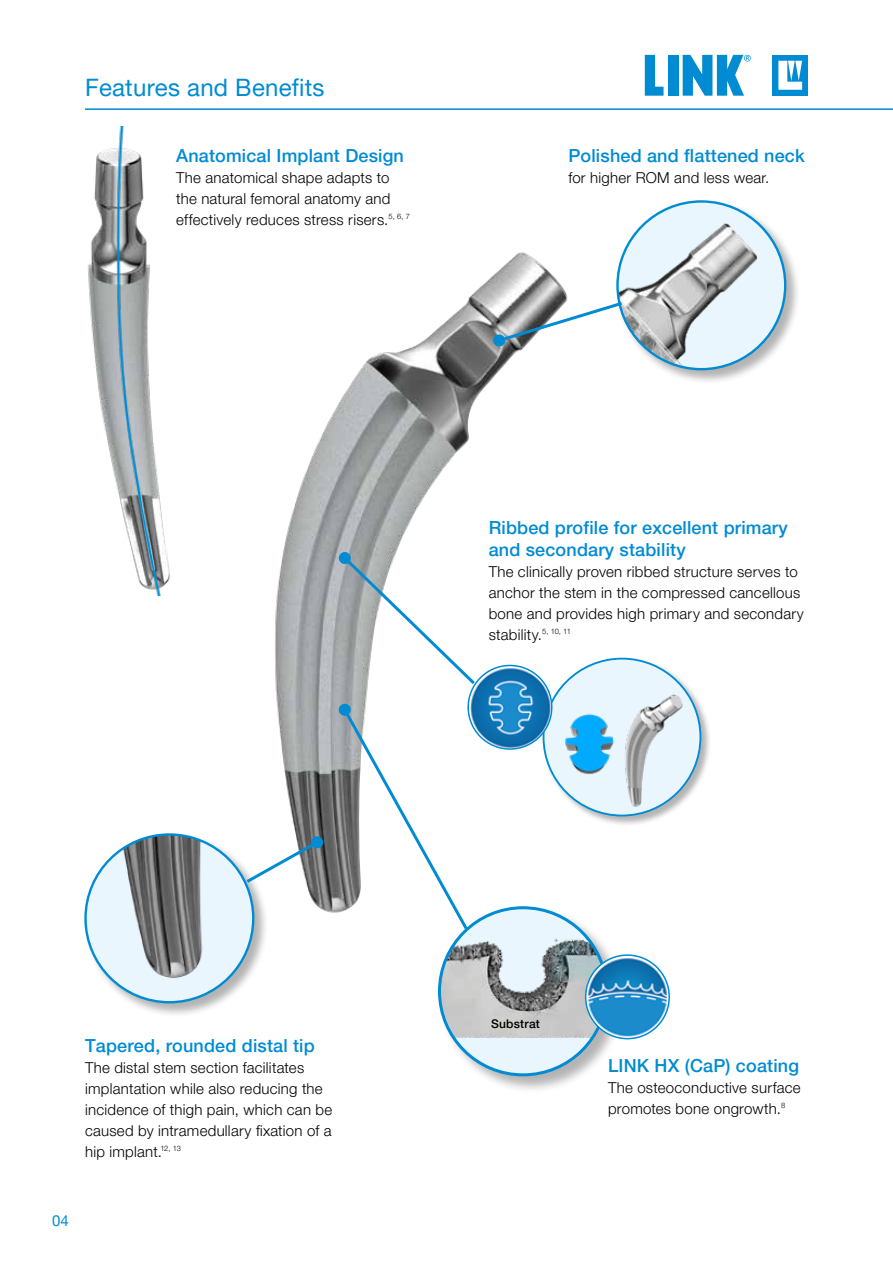
<style>
.page{position:relative;width:893px;height:1263px;background:#fff}
.page>*{position:absolute;margin:0;border:0;box-sizing:border-box;transform-origin:0 0}
.t1{font:24px "Helvetica Neue LT Pro";letter-spacing:.01em;color:#008bd2}
.t2{font:500 18px/21.6px "Helvetica Neue LT Pro";letter-spacing:.01em;color:#008bd2}
.t3{font:300 15px/21px "Helvetica Neue LT Pro";letter-spacing:.015em;color:#000}
.t4{font:15px "Helvetica Neue LT Pro";color:#008bd2}
.t5{font:500 12px "Helvetica Neue LT Pro";letter-spacing:.02em;color:#000}
</style>
<div class="page">
<img style="left:275px;top:252px;width:293px;height:661px">
<div style="left:773px;top:55px;width:35px;height:41px;background:#008bd2"></div>
<svg style="left:778px;top:61px;width:24px;height:29px"></svg>
<svg style="left:645px;top:55px;width:18px;height:41px"></svg>
<div style="left:668px;top:55px;width:10px;height:41px;background:#008bd2"></div>
<svg style="left:683px;top:55px;width:68px;height:41px"></svg>
<hr style="left:85px;top:108px;width:808px;height:2px;background:#008bd2">
<div style="left:542px;top:657px;width:170px;height:170px;background:#000;opacity:.3"></div>
<div style="left:543px;top:659px;width:157px;height:156px;background:#eaf6fe;border-radius:50%"></div>
<div style="left:84px;top:833px;width:184px;height:184px;background:#000;opacity:.3"></div>
<img style="left:86px;top:834px;width:167px;height:168px;border-radius:84px">
<svg style="left:341px;top:706px;width:129px;height:207px"></svg>
<div style="left:339px;top:704px;width:12px;height:12px;background:#008bd2;border-radius:50%"></div>
<svg style="left:243px;top:838px;width:78px;height:47px"></svg>
<div style="left:311px;top:836px;width:12px;height:12px;background:#008bd2;border-radius:50%"></div>
<div style="left:437px;top:906px;width:188px;height:188px;background:#000;opacity:.3"></div>
<div style="left:439px;top:908px;width:168px;height:167px;background:#eaf6fe;border-radius:50%"></div>
<img style="left:439px;top:913px;width:168px;height:126px">
<div style="left:616px;top:200px;width:184px;height:184px;background:#000;opacity:.3"></div>
<img style="left:617px;top:201px;width:168px;height:168px;border-radius:84px">
<img style="left:552px;top:704px;width:62px;height:84px">
<svg style="left:496px;top:300px;width:129px;height:44px"></svg>
<div style="left:493px;top:334px;width:12px;height:12px;background:#008bd2;border-radius:50%"></div>
<img style="left:88px;top:152px;width:15px;height:267px">
<svg style="left:340px;top:554px;width:138px;height:133px"></svg>
<div style="left:339px;top:552px;width:12px;height:12px;background:#008bd2;border-radius:50%"></div>
<img style="left:625px;top:693px;width:67px;height:119px">
<img style="left:103px;top:126px;width:67px;height:470px">
<img style="left:586px;top:955px;width:83px;height:84px;border-radius:42px">
<div style="left:585px;top:954px;width:85px;height:85px;border:2px solid #008bd2;border-radius:50%"></div>
<img style="left:468px;top:665px;width:84px;height:84px;border-radius:42px">
<div style="left:467px;top:665px;width:85px;height:85px;border:2px solid #008bd2;border-radius:50%"></div>
<h1 class="t1" style="left:85px;top:72px;width:241px">Features and Benefits</h1>
<p class="t2" style="left:176px;top:144px;width:229px">Anatomical Implant Design</p>
<p class="t3" style="left:176px;top:167px;width:235px">The anatomical shape adapts to the natural femoral anatomy and effectively reduces stress risers.<sup>5,</sup> <sup>6,</sup> <sup>7</sup></p>
<p class="t2" style="left:568px;top:144px;width:238px">Polished and flattened neck</p>
<p class="t3" style="left:568px;top:167px;width:203px">for higher ROM and less wear.</p>
<p class="t2" style="left:489px;top:517px;width:301px">Ribbed profile for excellent primary and secondary stability</p>
<p class="t3" style="left:489px;top:561px;width:317px">The clinically proven ribbed structure serves to anchor the stem in the compressed cancellous bone and provides high primary and secondary stability.<sup>5,</sup> <sup>10,</sup> <sup>11</sup></p>
<p class="t5" style="left:491px;top:1016px;width:50px">Substrat</p>
<p class="t2" style="left:85px;top:1035px;width:231px">Tapered, rounded distal tip</p>
<p class="t3" style="left:85px;top:1057px;width:249px">The distal stem section facilitates implantation while also reducing the incidence of thigh pain, which can be caused by intramedullary fixation of a hip implant.<sup>12,</sup> <sup>13</sup></p>
<p class="t2" style="left:608px;top:1055px;width:192px">LINK HX (CaP) coating</p>
<p class="t3" style="left:608px;top:1077px;width:194px">The osteoconductive surface promotes bone ongrowth.<sup>8</sup></p>
<p class="t4" style="left:52px;top:1211px;width:18px">04</p>
</div>
